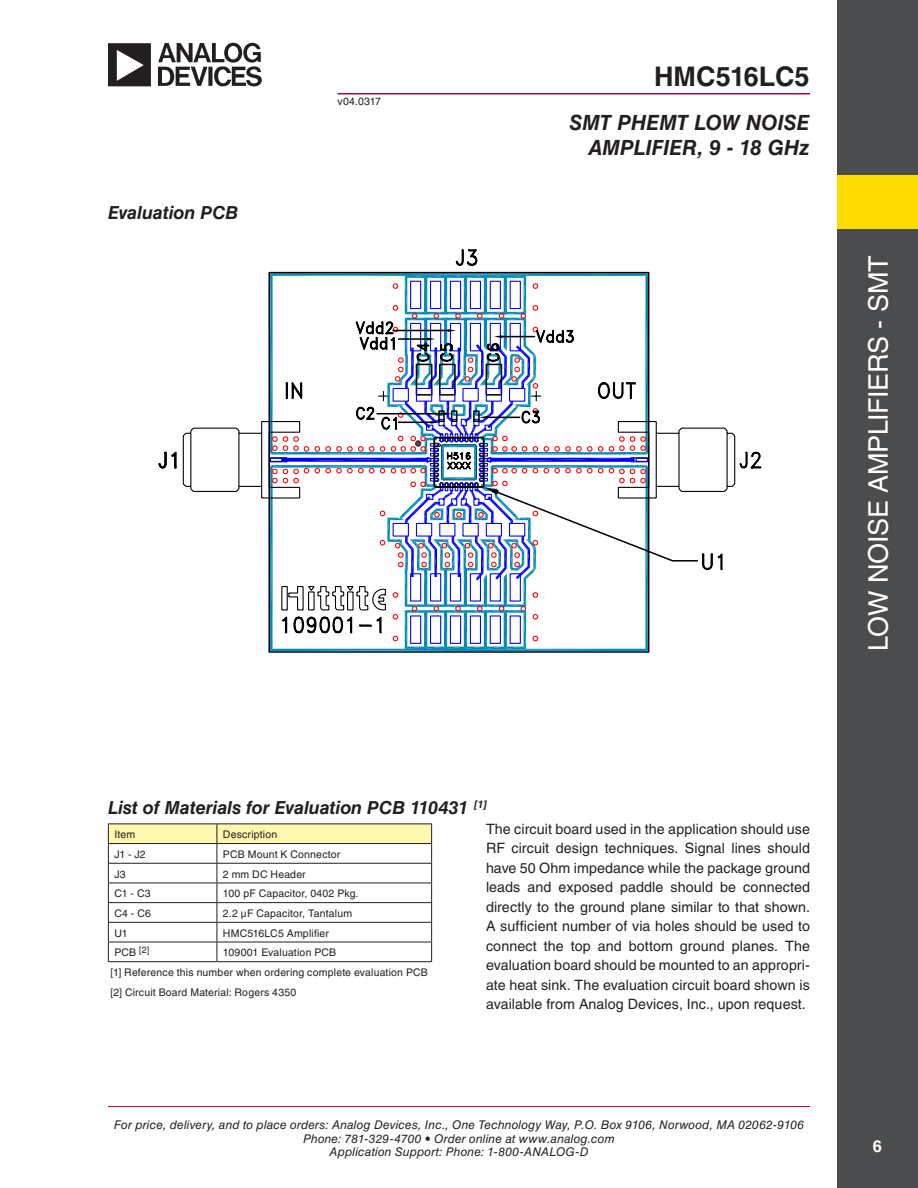
<style>
.page{position:relative;width:918px;height:1188px;background:#fff}
.page>*{position:absolute;margin:0;border:0;box-sizing:border-box;transform-origin:0 0}
.t1{font:27px "Helvetica LT Std";letter-spacing:-.015em;color:#fff}
.t2{font:700 27px "Helvetica LT Std";color:#231f20}
.t3{font:italic 700 21px/25.2px "Helvetica LT Std";letter-spacing:.005em;color:#231f20;text-align:right}
.t4{font:italic 700 18px "Helvetica LT Std";letter-spacing:-.005em;color:#231f20}
.t5{font:700 16.5px "Helvetica LT Std";color:#fff}
.t6{font:14.25px/19.5px "Helvetica LT Std";letter-spacing:.005em;color:#231f20;text-align:justify}
.t7{font:italic 12px/13.5px "Helvetica LT Std";letter-spacing:.01em;color:#231f20;text-align:center}
.t8{font:10.5px "Helvetica LT Std";letter-spacing:.015em;color:#231f20}
</style>
<div class="page">
<hr style="left:108px;top:1106px;width:702px;height:1px;background:#b30437">
<hr style="left:338px;top:93px;width:472px;height:1px;background:#b30437">
<div style="left:837px;top:0;width:81px;height:1188px;background:#4b4c4d"></div>
<div style="left:837px;top:175px;width:81px;height:54px;background:#ffdc01"></div>
<svg style="left:108px;top:43px;width:154px;height:43px"></svg>
<svg style="left:108px;top:824px;width:324px;height:137px"></svg>
<hr style="left:108px;top:961px;width:109px;height:1px;background:#231f20">
<hr style="left:217px;top:961px;width:215px;height:1px;background:#231f20">
<svg style="left:182px;top:273px;width:580px;height:378px"></svg>
<svg style="left:158px;top:249px;width:418px;height:220px"></svg>
<p class="t4" style="left:108px;top:201px;width:132px">Evaluation PCB</p>
<p class="t8" style="left:338px;top:95px;width:45px">v04.0317</p>
<h1 class="t2" style="left:654px;top:60px;width:157px">HMC516LC5</h1>
<h2 class="t3" style="left:569px;top:109px;width:242px">SMT PHEMT LOW NOISE<br>AMPLIFIER, 9 - 18 GHz</h2>
<h1 class="t1" style="left:863px;top:651px;width:397px;rotate:-90deg">LOW NOISE AMPLIFIERS - SMT</h1>
<p class="t4" style="left:108px;top:796px;width:381px">List of Materials for Evaluation PCB 110431 <sup>[1]</sup></p>
<p class="t6" style="left:486px;top:819px;width:326px">The circuit board used in the application should use RF circuit design techniques. Signal lines should have 50 Ohm impedance while the package ground leads and exposed paddle should be connected directly to the ground plane similar to that shown.<br>A sufficient number of via holes should be used to connect the top and bottom ground planes. The evaluation board should be mounted to an appropri&shy;ate heat sink. The evaluation circuit board shown is available from Analog Devices, Inc., upon request.</p>
<p class="t8" style="left:114px;top:828px;width:22px">Item</p>
<p class="t8" style="left:223px;top:828px;width:56px">Description</p>
<p class="t8" style="left:114px;top:848px;width:33px">J1 - J2</p>
<p class="t8" style="left:223px;top:848px;width:119px">PCB Mount K Connector</p>
<p class="t8" style="left:114px;top:868px;width:13px">J3</p>
<p class="t8" style="left:223px;top:868px;width:84px">2 mm DC Header</p>
<p class="t8" style="left:114px;top:887px;width:38px">C1 - C3</p>
<p class="t8" style="left:223px;top:887px;width:137px">100 pF Capacitor, 0402 Pkg.</p>
<p class="t8" style="left:114px;top:907px;width:38px">C4 - C6</p>
<p class="t8" style="left:223px;top:907px;width:131px">2.2 µF Capacitor, Tantalum</p>
<p class="t8" style="left:114px;top:927px;width:15px">U1</p>
<p class="t8" style="left:223px;top:927px;width:108px">HMC516LC5 Amplifier</p>
<p class="t8" style="left:114px;top:947px;width:36px">PCB <sup>[2]</sup></p>
<p class="t8" style="left:223px;top:947px;width:115px">109001 Evaluation PCB</p>
<p class="t8" style="left:111px;top:966px;width:319px">[1] Reference this number when ordering complete evaluation PCB</p>
<p class="t8" style="left:111px;top:986px;width:187px">[2] Circuit Board Material: Rogers 4350</p>
<p class="t7" style="left:114px;top:1118px;width:692px">For price, delivery, and to place orders: Analog Devices, Inc., One Technology Way, P.O. Box 9106, Norwood, MA 02062-9106<br>Phone: 781-329-4700 • Order online at www.analog.com<br>Application Support: Phone: 1-800-ANALOG-D</p>
<p class="t5" style="left:873px;top:1136px;width:11px">6</p>
</div>
